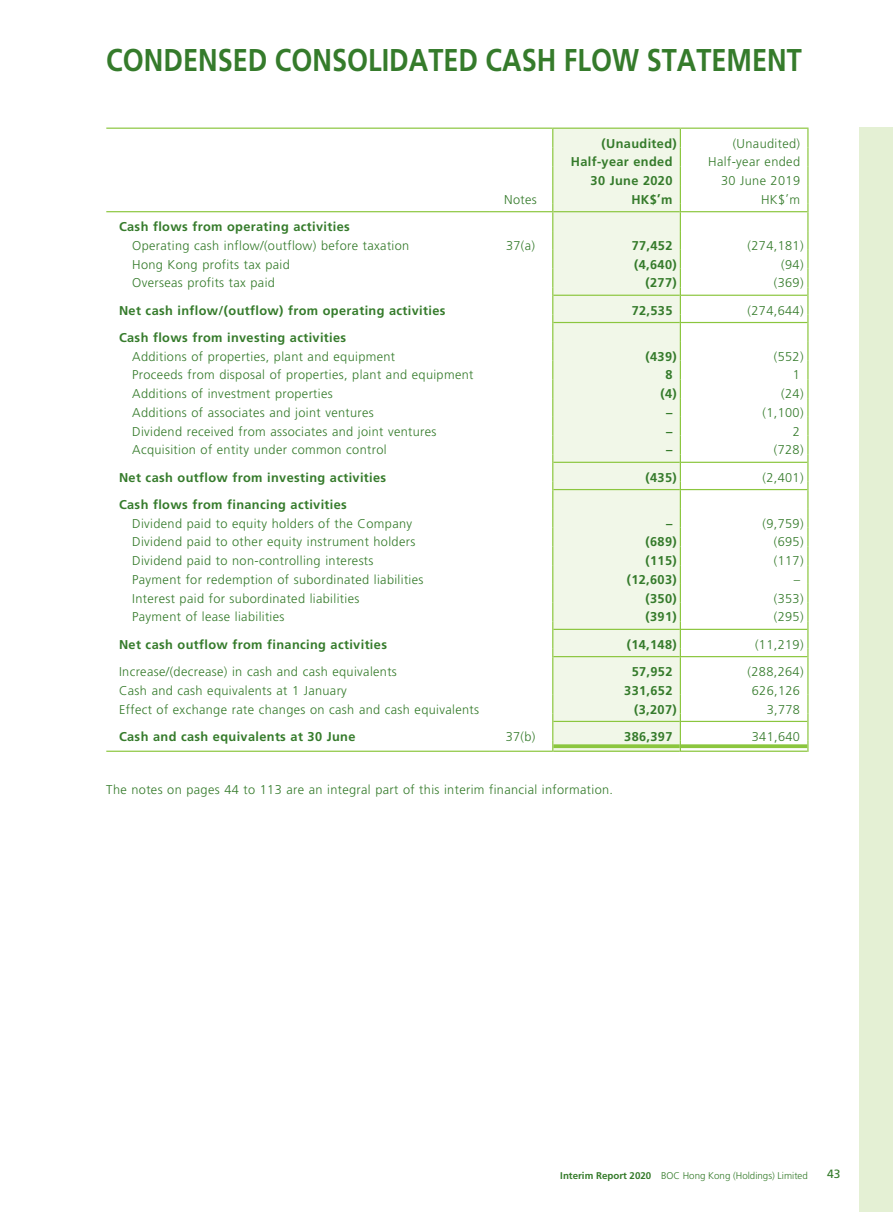
<style>
.page{position:relative;width:893px;height:1212px;background:#fff}
.page>*{position:absolute;margin:0;border:0;box-sizing:border-box;transform-origin:0 0}
.t1{font:700 31.5px "Frutiger LT Std";color:#357b2b;scale:.86 1}
.t2{font:300 12.75px "Frutiger LT Std";letter-spacing:.03em;color:#357b2b}
.t3{font:700 12.75px "Frutiger LT Std";letter-spacing:.03em;color:#357b2b}
.t4{font:12px "Frutiger LT Std";color:#357b2b}
.t5{font:300 9.75px "Frutiger LT Std";color:#357b2b}
.s1{font-weight:700}
</style>
<div class="page">
<div style="left:859px;top:128px;width:34px;height:1084px;background:#e4f0d4"></div>
<div style="left:553px;top:129px;width:127px;height:621px;background:#f1f7e8"></div>
<hr style="left:106px;top:128px;width:383px;height:1px;background:#8bc63e">
<hr style="left:489px;top:128px;width:64px;height:1px;background:#8bc63e">
<hr style="left:553px;top:128px;width:127px;height:1px;background:#8bc63e">
<hr style="left:680px;top:128px;width:128px;height:1px;background:#8bc63e">
<svg style="left:807px;top:129px;width:1px;height:623px"></svg>
<svg style="left:552px;top:129px;width:1px;height:623px"></svg>
<svg style="left:680px;top:129px;width:1px;height:623px"></svg>
<hr style="left:106px;top:211px;width:383px;height:1px;background:#8bc63e">
<hr style="left:489px;top:211px;width:63px;height:1px;background:#8bc63e">
<hr style="left:553px;top:211px;width:127px;height:1px;background:#8bc63e">
<hr style="left:681px;top:211px;width:126px;height:1px;background:#8bc63e">
<hr style="left:553px;top:295px;width:127px;height:1px;background:#8bc63e">
<hr style="left:681px;top:295px;width:126px;height:1px;background:#8bc63e">
<hr style="left:553px;top:322px;width:127px;height:1px;background:#8bc63e">
<hr style="left:681px;top:322px;width:126px;height:1px;background:#8bc63e">
<hr style="left:553px;top:462px;width:127px;height:1px;background:#8bc63e">
<hr style="left:681px;top:462px;width:126px;height:1px;background:#8bc63e">
<hr style="left:553px;top:489px;width:127px;height:1px;background:#8bc63e">
<hr style="left:681px;top:489px;width:126px;height:1px;background:#8bc63e">
<hr style="left:553px;top:629px;width:127px;height:1px;background:#8bc63e">
<hr style="left:681px;top:629px;width:126px;height:1px;background:#8bc63e">
<hr style="left:553px;top:656px;width:127px;height:1px;background:#8bc63e">
<hr style="left:681px;top:656px;width:126px;height:1px;background:#8bc63e">
<hr style="left:553px;top:721px;width:127px;height:1px;background:#8bc63e">
<hr style="left:681px;top:721px;width:126px;height:1px;background:#8bc63e">
<hr style="left:106px;top:751px;width:383px;height:1px;background:#8bc63e">
<hr style="left:489px;top:751px;width:63px;height:1px;background:#8bc63e">
<svg style="left:553px;top:744px;width:127px;height:4px"></svg>
<hr style="left:553px;top:750px;width:127px;height:2px;background:#8bc63e">
<svg style="left:681px;top:744px;width:126px;height:4px"></svg>
<hr style="left:681px;top:750px;width:126px;height:2px;background:#8bc63e">
<h1 class="t1" style="left:106px;top:41px;width:810px">CONDENSED CONSOLIDATED CASH FLOW STATEMENT</h1>
<p class="t3" style="left:602px;top:136px;width:77px">(Unaudited)</p>
<p class="t2" style="left:733px;top:136px;width:69px">(Unaudited)</p>
<p class="t3" style="left:571px;top:154px;width:103px">Half-year ended</p>
<p class="t2" style="left:708px;top:155px;width:93px">Half-year ended</p>
<p class="t3" style="left:591px;top:173px;width:83px">30 June 2020</p>
<p class="t2" style="left:721px;top:173px;width:81px">30 June 2019</p>
<p class="t2" style="left:504px;top:192px;width:34px">Notes</p>
<p class="t3" style="left:631px;top:192px;width:43px">HK$’m</p>
<p class="t2" style="left:761px;top:192px;width:40px">HK$’m</p>
<p class="t3" style="left:119px;top:219px;width:232px">Cash flows from operating activities</p>
<p class="t2" style="left:132px;top:238px;width:279px">Operating cash inflow/(outflow) before taxation</p>
<p class="t2" style="left:506px;top:238px;width:31px">37(a)</p>
<p class="t3" style="left:632px;top:238px;width:42px">77,452</p>
<p class="t2" style="left:748px;top:238px;width:58px">(274,181)</p>
<p class="t2" style="left:132px;top:257px;width:159px">Hong Kong profits tax paid</p>
<p class="t3" style="left:634px;top:257px;width:44px">(4,640)</p>
<p class="t2" style="left:781px;top:257px;width:24px">(94)</p>
<p class="t2" style="left:132px;top:276px;width:144px">Overseas profits tax paid</p>
<p class="t3" style="left:645px;top:275px;width:33px">(277)</p>
<p class="t2" style="left:774px;top:276px;width:31px">(369)</p>
<p class="t3" style="left:119px;top:303px;width:328px">Net cash inflow/(outflow) from operating activities</p>
<p class="t3" style="left:632px;top:303px;width:42px">72,535</p>
<p class="t2" style="left:748px;top:303px;width:58px">(274,644)</p>
<p class="t3" style="left:119px;top:330px;width:229px">Cash flows from investing activities</p>
<p class="t2" style="left:132px;top:349px;width:264px">Additions of properties, plant and equipment</p>
<p class="t3" style="left:645px;top:349px;width:33px">(439)</p>
<p class="t2" style="left:774px;top:349px;width:31px">(552)</p>
<p class="t2" style="left:132px;top:368px;width:343px">Proceeds from disposal of properties, plant and equipment</p>
<p class="t3" style="left:665px;top:367px;width:9px">8</p>
<p class="t2" style="left:793px;top:368px;width:9px">1</p>
<p class="t2" style="left:132px;top:386px;width:202px">Additions of investment properties</p>
<p class="t3" style="left:660px;top:386px;width:18px">(4)</p>
<p class="t2" style="left:781px;top:386px;width:24px">(24)</p>
<p class="t2" style="left:132px;top:405px;width:243px">Additions of associates and joint ventures</p>
<p class="t3" style="left:666px;top:405px;width:8px">–</p>
<p class="t2" style="left:762px;top:405px;width:43px">(1,100)</p>
<p class="t2" style="left:132px;top:424px;width:306px">Dividend received from associates and joint ventures</p>
<p class="t3" style="left:666px;top:424px;width:8px">–</p>
<p class="t2" style="left:793px;top:424px;width:9px">2</p>
<p class="t2" style="left:132px;top:443px;width:256px">Acquisition of entity under common control</p>
<p class="t3" style="left:666px;top:442px;width:8px">–</p>
<p class="t2" style="left:774px;top:443px;width:31px">(728)</p>
<p class="t3" style="left:119px;top:470px;width:269px">Net cash outflow from investing activities</p>
<p class="t3" style="left:645px;top:470px;width:33px">(435)</p>
<p class="t2" style="left:762px;top:470px;width:43px">(2,401)</p>
<p class="t3" style="left:119px;top:497px;width:229px">Cash flows from financing activities</p>
<p class="t2" style="left:132px;top:516px;width:282px">Dividend paid to equity holders of the Company</p>
<p class="t3" style="left:666px;top:516px;width:8px">–</p>
<p class="t2" style="left:762px;top:516px;width:43px">(9,759)</p>
<p class="t2" style="left:132px;top:535px;width:285px">Dividend paid to other equity instrument holders</p>
<p class="t3" style="left:645px;top:534px;width:33px">(689)</p>
<p class="t2" style="left:774px;top:535px;width:31px">(695)</p>
<p class="t2" style="left:132px;top:554px;width:243px">Dividend paid to non-controlling interests</p>
<p class="t3" style="left:645px;top:553px;width:33px">(115)</p>
<p class="t2" style="left:774px;top:554px;width:31px">(117)</p>
<p class="t2" style="left:132px;top:572px;width:293px">Payment for redemption of subordinated liabilities</p>
<p class="t3" style="left:627px;top:572px;width:51px">(12,603)</p>
<p class="t2" style="left:794px;top:572px;width:8px">–</p>
<p class="t2" style="left:132px;top:591px;width:229px">Interest paid for subordinated liabilities</p>
<p class="t3" style="left:645px;top:591px;width:33px">(350)</p>
<p class="t2" style="left:774px;top:591px;width:31px">(353)</p>
<p class="t2" style="left:132px;top:610px;width:154px">Payment of lease liabilities</p>
<p class="t3" style="left:645px;top:609px;width:33px">(391)</p>
<p class="t2" style="left:774px;top:610px;width:31px">(295)</p>
<p class="t3" style="left:119px;top:637px;width:269px">Net cash outflow from financing activities</p>
<p class="t3" style="left:627px;top:637px;width:51px">(14,148)</p>
<p class="t2" style="left:755px;top:637px;width:50px">(11,219)</p>
<p class="t2" style="left:119px;top:664px;width:279px">Increase/(decrease) in cash and cash equivalents</p>
<p class="t3" style="left:632px;top:664px;width:42px">57,952</p>
<p class="t2" style="left:748px;top:664px;width:58px">(288,264)</p>
<p class="t2" style="left:119px;top:683px;width:229px">Cash and cash equivalents at 1 January</p>
<p class="t3" style="left:624px;top:683px;width:50px">331,652</p>
<p class="t2" style="left:752px;top:683px;width:50px">626,126</p>
<p class="t2" style="left:119px;top:702px;width:362px">Effect of exchange rate changes on cash and cash equivalents</p>
<p class="t3" style="left:634px;top:701px;width:44px">(3,207)</p>
<p class="t2" style="left:767px;top:702px;width:35px">3,778</p>
<p class="t3" style="left:119px;top:729px;width:238px">Cash and cash equivalents at 30 June</p>
<p class="t2" style="left:506px;top:729px;width:31px">37(b)</p>
<p class="t3" style="left:624px;top:729px;width:50px">386,397</p>
<p class="t2" style="left:752px;top:729px;width:50px">341,640</p>
<p class="t2" style="left:106px;top:782px;width:508px">The notes on pages 44 to 113 are an integral part of this interim financial information.</p>
<p class="t5" style="left:560px;top:1170px;width:249px"><span class="s1">Interim Report 2020</span> BOC Hong Kong (Holdings) Limited</p>
<p class="t4" style="left:827px;top:1167px;width:15px">43</p>
</div>
